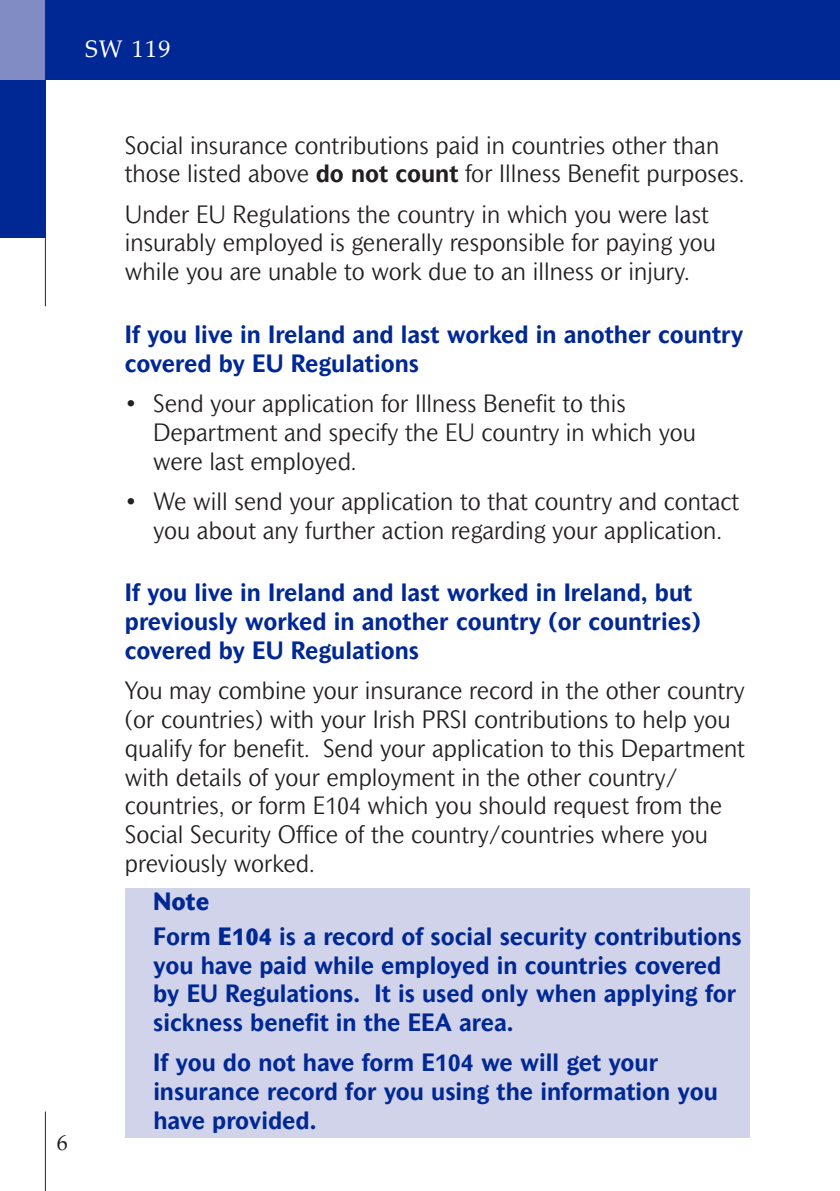
<style>
.page{position:relative;width:840px;height:1191px;background:#fff}
.page>*{position:absolute;margin:0;border:0;box-sizing:border-box;transform-origin:0 0}
.t1{font:300 24px/28.8px "Mahsuri Sans";color:#231f20}
.t2{font:700 24px/28.8px "Mahsuri Sans";color:#002894}
.t3{font:24px "Palatino Linotype";color:#fff}
.t4{font:22px "Palatino Linotype";color:#231f20}
.s1{font-weight:700}
.s2{font-weight:400}
.s3{font-weight:800}
</style>
<div class="page">
<div style="left:45px;top:0;width:794px;height:79px;background:#002894"></div>
<div style="left:0;top:79px;width:45px;height:159px;background:#002894"></div>
<hr style="left:45px;top:1111px;width:1px;height:80px;background:#002894">
<div style="left:0;top:0;width:45px;height:79px;background:#828cc4"></div>
<hr style="left:45px;top:0;width:1px;height:306px;background:#002894">
<div style="left:125px;top:888px;width:623px;height:249px;background:#d0d3e9"></div>
<p class="t3" style="left:85px;top:40px;width:87px">SW 119</p>
<p class="t4" style="left:57px;top:1134px;width:12px">6</p>
<p class="t1" style="left:125px;top:132px;width:620px">Social insurance contributions paid in countries other than those listed above <span class="s1">do not count</span> for Illness Benefit purposes.</p>
<p class="t1" style="left:125px;top:201px;width:592px">Under EU Regulations the country in which you were last insurably employed is generally responsible for paying you while you are unable to work due to an illness or injury.</p>
<p class="t2" style="left:125px;top:322px;width:619px">If you live in Ireland and last worked in another country covered by EU Regulations</p>
<p class="t1" style="left:153px;top:391px;width:544px;text-indent:-28px"><span class="s2">•</span> Send your application for Illness Benefit to this<br>Department and specify the EU country in which you were last employed.</p>
<p class="t1" style="left:125px;top:488px;width:615px;text-align:center"><span class="s2">•</span> We will send your application to that country and contact you about any further action regarding your application.</p>
<p class="t2" style="left:125px;top:580px;width:577px">If you live in Ireland and last worked in Ireland, but previously worked in another country (or countries) covered by EU Regulations</p>
<p class="t1" style="left:125px;top:678px;width:621px">You may combine your insurance record in the other country (or countries) with your Irish PRSI contributions to help you qualify for benefit. Send your application to this Department with details of your employment in the other country/ countries, or form E104 which you should request from the Social Security Office of the country/countries where you previously worked.</p>
<p class="t2" style="left:153px;top:886px;width:589px;line-height:34.4px"><span class="s3">Note<br></span>Form <span class="s3">E104</span> is a record of social security contributions</p>
<p class="t2" style="left:153px;top:952px;width:584px">you have paid while employed in countries covered by EU Regulations. It is used only when applying for sickness benefit in the EEA area.</p>
<p class="t2" style="left:153px;top:1050px;width:565px">If you do not have form E104 we will get your insurance record for you using the information you have provided.</p>
</div>
